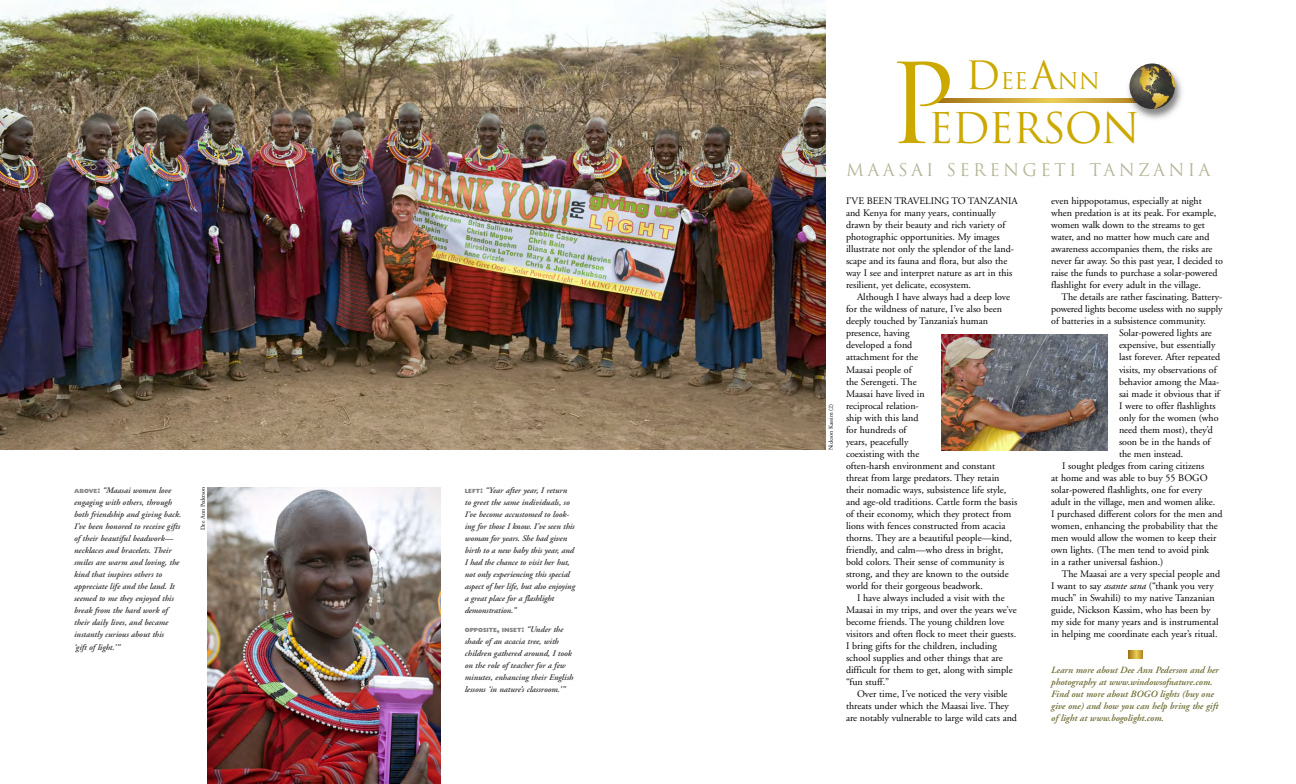
<style>
.page{position:relative;width:1296px;height:784px;background:#fff}
.page>*{position:absolute;margin:0;border:0;box-sizing:border-box;transform-origin:0 0}
.t1{font:108px "Trajan";color:#cba900}
.t2{font:41.2px "Trajan";letter-spacing:-.03em;color:#cba900}
.t3{font:22.5px "Trajan";color:#cba900}
.t4{font:17px "Trajan";letter-spacing:.195em;color:#b6b597}
.t5{font:10px/12px "Adobe Garamond";color:#000}
.t6{font:italic 600 9.5px/12px "Adobe Garamond";color:#6c6a30}
.t7{font:italic 600 8.5px/12px "Adobe Garamond";color:#333}
.t8{font:6px "Adobe Garamond";color:#000}
.t9{font:800 6px "Gill Sans";color:#808080}
.s1{font-family:"Gill Sans";font-weight:800;font-style:normal;font-size:6px;color:#808080}
.s2{font-family:"Gill Sans";font-weight:800;font-style:normal;font-size:8px;color:#808080}
.s3{font-size:8px}
.s4{font-family:"Adobe Garamond";font-weight:600;font-style:italic;font-size:8.5px;color:#333}
.s5{font-size:38px}
.s6{font-style:italic}
</style>
<div class="page">
<img style="left:0;top:0;width:826px;height:449px">
<svg style="left:937px;top:98px;width:187px;height:4px"></svg>
<img style="left:1124px;top:64px;width:58px;height:55px">
<img style="left:1124px;top:98px;width:12px;height:4px">
<img style="left:1130px;top:63px;width:45px;height:46px;border-radius:50%">
<img style="left:207px;top:487px;width:234px;height:296px">
<svg style="left:1129px;top:650px;width:14px;height:8px"></svg>
<img style="left:942px;top:334px;width:165px;height:116px">
<p class="t7" style="left:74px;top:485px;width:109px"><span class="s1">ABOVE</span><span class="s2">:</span> “Maasai women love engaging with others, through both friendship and giving back.<br>I’ve been honored to receive gifts of their beautiful beadwork— necklaces and bracelets. Their smiles are warm and loving, the kind that inspires others to appreciate life and the land. It seemed to me they enjoyed this break from the hard work of their daily lives, and became instantly curious about this<br>‘gift of light.’”</p>
<p class="t8" style="left:200px;top:530px;width:45px;rotate:-90deg">Dee Ann Pederson</p>
<p class="t7" style="left:465px;top:484px;width:112px"><span class="s1">LEFT</span><span class="s2">:</span> “Year after year, I return to greet the same individuals, so<br>I’ve become accustomed to look&shy;ing for those I know. I’ve seen this woman for years. She had given birth to a new baby this year, and<br>I had the chance to visit her hut, not only experiencing this special aspect of her life, but also enjoying a great place for a flashlight demonstration.”</p>
<p class="t9" style="left:465px;top:627px;width:100px">OPPOSITE<span class="s3">,</span> INSET<span class="s3">:</span> <span class="s4">“Under the</span></p>
<p class="t7" style="left:465px;top:635px;width:110px">shade of an acacia tree, with children gathered around, I took on the role of teacher for a few minutes, enhancing their English lessons ‘in nature’s classroom.’”</p>
<p class="t8" style="left:828px;top:450px;width:48px;rotate:-90deg">Nickson Kassim (2)</p>
<h3 class="t3" style="left:966px;top:68px;width:136px"><span class="s5">D</span>EE<span class="s5">A</span>NN</h3>
<h1 class="t1" style="left:887px;top:42px;width:71px">P</h1>
<h2 class="t2" style="left:928px;top:104px;width:214px">EDERSON</h2>
<h3 class="t4" style="left:846px;top:160px;width:366px">MAASAI SERENGETI TANZANIA</h3>
<p class="t5" style="left:846px;top:196px;width:173px">I’VE BEEN TRAVELING TO TANZANIA and Kenya for many years, continually drawn by their beauty and rich variety of photographic opportunities. My images illustrate not only the splendor of the land&shy;scape and its fauna and flora, but also the way I see and interpret nature as art in this resilient, yet delicate, ecosystem.</p>
<p class="t5" style="left:846px;top:292px;width:173px;text-indent:11px">Although I have always had a deep love for the wildness of nature, I’ve also been deeply touched by Tanzania’s human presence, having<br>developed a fond<br>attachment for the<br>Maasai people of<br>the Serengeti. The<br>Maasai have lived in<br>reciprocal relation-<br>ship with this land<br>for hundreds of<br>years, peacefully<br>coexisting with the<br>often-harsh environment and constant threat from large predators. They retain their nomadic ways, subsistence life style, and age-old traditions. Cattle form the basis of their economy, which they protect from lions with fences constructed from acacia thorns. They are a beautiful people—kind, friendly, and calm—who dress in bright, bold colors. Their sense of community is strong, and they are known to the outside world for their gorgeous beadwork.</p>
<p class="t5" style="left:846px;top:592px;width:172px;text-indent:11px">I have always included a visit with the Maasai in my trips, and over the years we’ve become friends. The young children love visitors and often flock to meet their guests.<br>I bring gifts for the children, including school supplies and other things that are difficult for them to get, along with simple “fun stuff.”</p>
<p class="t5" style="left:846px;top:688px;width:173px;text-indent:11px">Over time, I’ve noticed the very visible threats under which the Maasai live. They are notably vulnerable to large wild cats and</p>
<p class="t5" style="left:1051px;top:196px;width:173px">even hippopotamus, especially at night when predation is at its peak. For example, women walk down to the streams to get water, and no matter how much care and awareness accompanies them, the risks are never far away. So this past year, I decided to raise the funds to purchase a solar-powered flashlight for every adult in the village.</p>
<p class="t5" style="left:1062px;top:292px;width:162px">The details are rather fascinating. Battery-</p>
<p class="t5" style="left:1051px;top:304px;width:173px">powered lights become useless with no supply</p>
<p class="t5" style="left:1051px;top:316px;width:156px">of batteries in a subsistence community.</p>
<p class="t5" style="left:1119px;top:328px;width:94px">Solar-powered lights are</p>
<p class="t5" style="left:1119px;top:340px;width:98px">expensive, but essentially</p>
<p class="t5" style="left:1119px;top:352px;width:103px">last forever. After repeated</p>
<p class="t5" style="left:1119px;top:364px;width:99px">visits, my observations of</p>
<p class="t5" style="left:1119px;top:376px;width:102px">behavior among the Maa-</p>
<p class="t5" style="left:1119px;top:388px;width:102px">sai made it obvious that if</p>
<p class="t5" style="left:1119px;top:400px;width:98px">I were to offer flashlights</p>
<p class="t5" style="left:1119px;top:412px;width:101px">only for the women (who</p>
<p class="t5" style="left:1119px;top:424px;width:95px">need them most), they’d</p>
<p class="t5" style="left:1119px;top:436px;width:93px">soon be in the hands of</p>
<p class="t5" style="left:1119px;top:448px;width:66px">the men instead.</p>
<p class="t5" style="left:1062px;top:460px;width:144px">I sought pledges from caring citizens</p>
<p class="t5" style="left:1051px;top:472px;width:158px">at home and was able to buy 55 BOGO</p>
<p class="t5" style="left:1051px;top:484px;width:153px">solar-powered flashlights, one for every</p>
<p class="t5" style="left:1051px;top:496px;width:166px">adult in the village, men and women alike.</p>
<p class="t5" style="left:1051px;top:508px;width:173px">I purchased different colors for the men and</p>
<p class="t5" style="left:1051px;top:520px;width:168px">women, enhancing the probability that the</p>
<p class="t5" style="left:1051px;top:532px;width:167px">men would allow the women to keep their</p>
<p class="t5" style="left:1051px;top:544px;width:159px">own lights. (The men tend to avoid pink</p>
<p class="t5" style="left:1051px;top:556px;width:114px">in a rather universal fashion.)</p>
<p class="t5" style="left:1062px;top:568px;width:160px">The Maasai are a very special people and</p>
<p class="t5" style="left:1051px;top:580px;width:164px">I want to say <span class="s6">asante sana</span> (“thank you very</p>
<p class="t5" style="left:1051px;top:592px;width:165px">much” in Swahili) to my native Tanzanian</p>
<p class="t5" style="left:1051px;top:604px;width:161px">guide, Nickson Kassim, who has been by</p>
<p class="t5" style="left:1051px;top:616px;width:169px">my side for many years and is instrumental</p>
<p class="t5" style="left:1051px;top:628px;width:168px">in helping me coordinate each year’s ritual.</p>
<p class="t6" style="left:1051px;top:664px;width:169px">Learn more about Dee Ann Pederson and her photography at www.windowsofnature.com.<br>Find out more about BOGO lights (buy one give one) and how you can help bring the gift of light at www.bogolight.com.</p>
</div>
